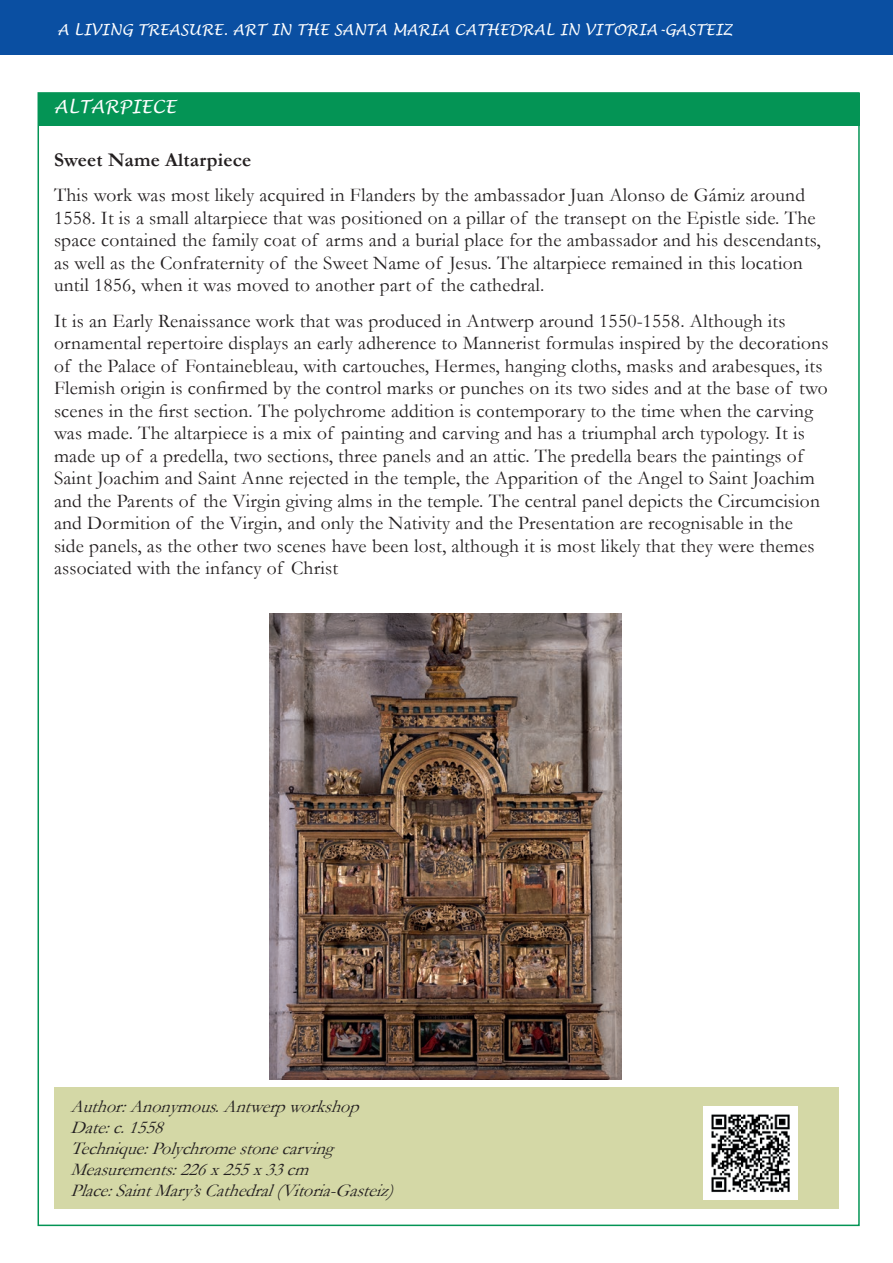
<style>
.page{position:relative;width:893px;height:1263px;background:#fff}
.page>*{position:absolute;margin:0;border:0;box-sizing:border-box;transform-origin:0 0}
.t1{font:19.5px/22.5px "Garamond";letter-spacing:.01em;color:#231f20}
.t2{font:700 19.5px "Garamond";letter-spacing:.01em;color:#231f20}
.t3{font:italic 18px/21px "Garamond";color:#231f20}
.t4{font:italic 18px "Lucida Handwriting";color:#fff}
.t5{font:italic 15px "Lucida Handwriting";color:#fff}
</style>
<div class="page">
<div style="left:0;top:0;width:893px;height:54px;background:#0a4fa2"></div>
<div style="left:39px;top:93px;width:820px;height:33px;background:#049455"></div>
<img style="left:270px;top:613px;width:351px;height:466px">
<div style="left:54px;top:1087px;width:785px;height:122px;background:#d4d8a6"></div>
<img style="left:704px;top:1106px;width:93px;height:93px">
<p class="t5" style="left:57px;top:20px;width:677px">A LIVING TREASURE. ART IN THE SANTA MARIA CATHEDRAL IN VITORIA-GASTEIZ</p>
<p class="t4" style="left:54px;top:96px;width:124px">ALTARPIECE</p>
<p class="t2" style="left:54px;top:147px;width:199px">Sweet Name Altarpiece</p>
<p class="t1" style="left:54px;top:183px;width:768px">This work was most likely acquired in Flanders by the ambassador Juan Alonso de Gámiz around 1558. It is a small altarpiece that was positioned on a pillar of the transept on the Epistle side. The space contained the family coat of arms and a burial place for the ambassador and his descendants, as well as the Confraternity of the Sweet Name of Jesus. The altarpiece remained in this location until 1856, when it was moved to another part of the cathedral.</p>
<p class="t1" style="left:54px;top:309px;width:776px">It is an Early Renaissance work that was produced in Antwerp around 1550-1558. Although its ornamental repertoire displays an early adherence to Mannerist formulas inspired by the decorations of the Palace of Fontainebleau, with cartouches, Hermes, hanging cloths, masks and arabesques, its Flemish origin is confirmed by the control marks or punches on its two sides and at the base of two scenes in the first section. The polychrome addition is contemporary to the time when the carving was made. The altarpiece is a mix of painting and carving and has a triumphal arch typology. It is made up of a predella, two sections, three panels and an attic. The predella bears the paintings of Saint Joachim and Saint Anne rejected in the temple, the Apparition of the Angel to Saint Joachim and the Parents of the Virgin giving alms in the temple. The central panel depicts the Circumcision and Dormition of the Virgin, and only the Nativity and the Presentation are recognisable in the<br>side panels, as the other two scenes have been lost, although it is most likely that they were themes associated with the infancy of Christ</p>
<p class="t3" style="left:71px;top:1095px;width:327px">Author:Anonymous.Antwerpworkshop Date:c.1558<br>Technique:Polychromestonecarving Measurements:226x255x33cm Place:SaintMary’sCathedral(Vitoria-Gasteiz)</p>
</div>
